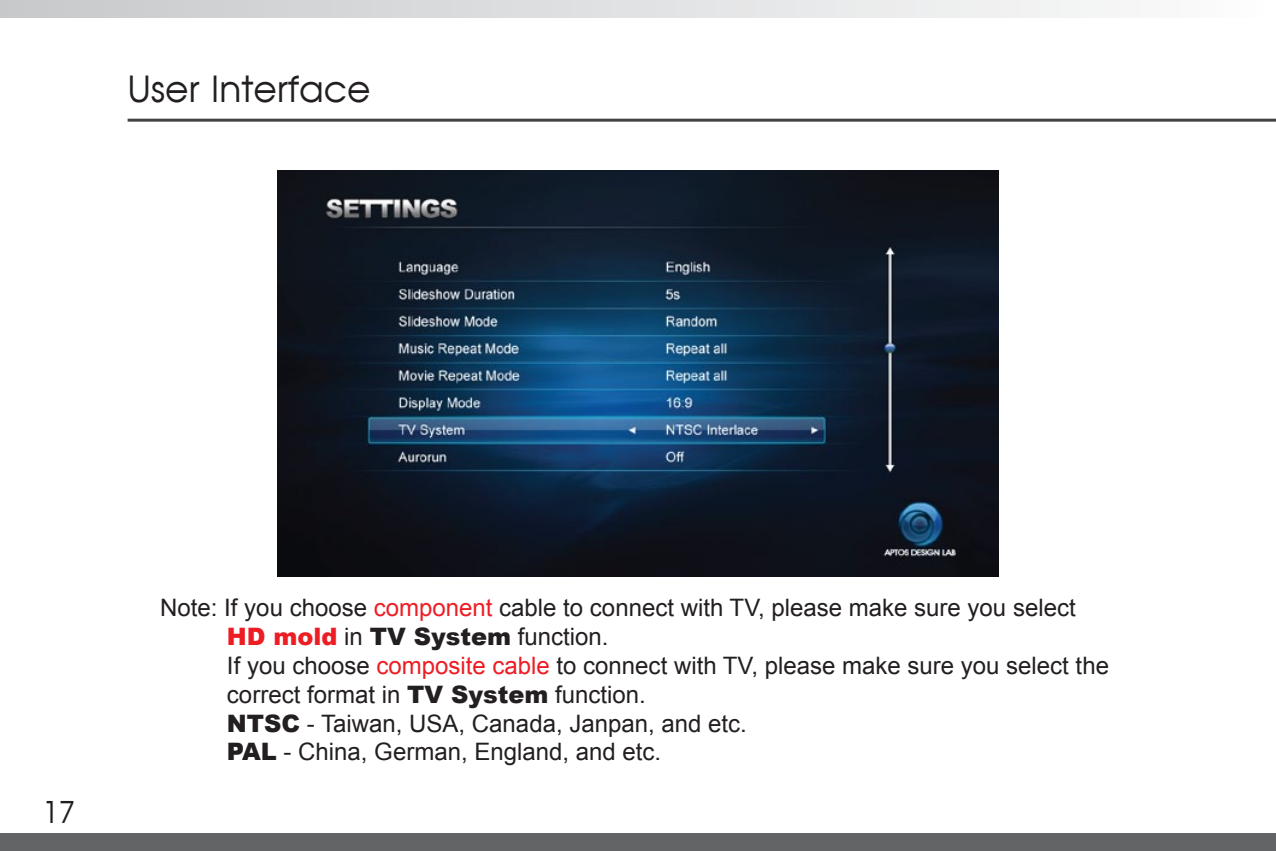
<style>
.page{position:relative;width:1276px;height:851px;background:#fff}
.page>*{position:absolute;margin:0;border:0;box-sizing:border-box;transform-origin:0 0}
.t1{font:36px "Avian";color:#231f20}
.t2{font:30px "Avian";color:#231f20}
.t3{font:24px/28.8px "Arial";color:#231f20}
.s1{color:#ed1d24}
.s2{font-weight:900;color:#ed1d24}
.s3{font-weight:900}
</style>
<div class="page">
<div style="left:0;top:833px;width:1276px;height:17px;background:#636466"></div>
<div style="left:0;top:0;width:1276px;height:17px;background:linear-gradient(to right,#c7c8ca,#fcfcfd)"></div>
<hr style="left:128px;top:119px;width:1148px;height:3px;background:#414446">
<img style="left:278px;top:170px;width:720px;height:406px">
<h1 class="t1" style="left:128px;top:68px;width:244px">User Interface</h1>
<p class="t2" style="left:42px;top:793px;width:35px">17</p>
<p class="t3" style="left:227px;top:593px;width:883px;text-indent:-67px">Note: If you choose <span class="s1">component</span> cable to connect with TV, please make sure you select <span class="s2">HD mold</span> in <span class="s3">TV System</span> function.<br>If you choose <span class="s1">composite cable</span> to connect with TV, please make sure you select the correct format in <span class="s3">TV System</span> function.<br><span class="s3">NTSC</span> - Taiwan, USA, Canada, Janpan, and etc.<br><span class="s3">PAL</span> - China, German, England, and etc.</p>
</div>
